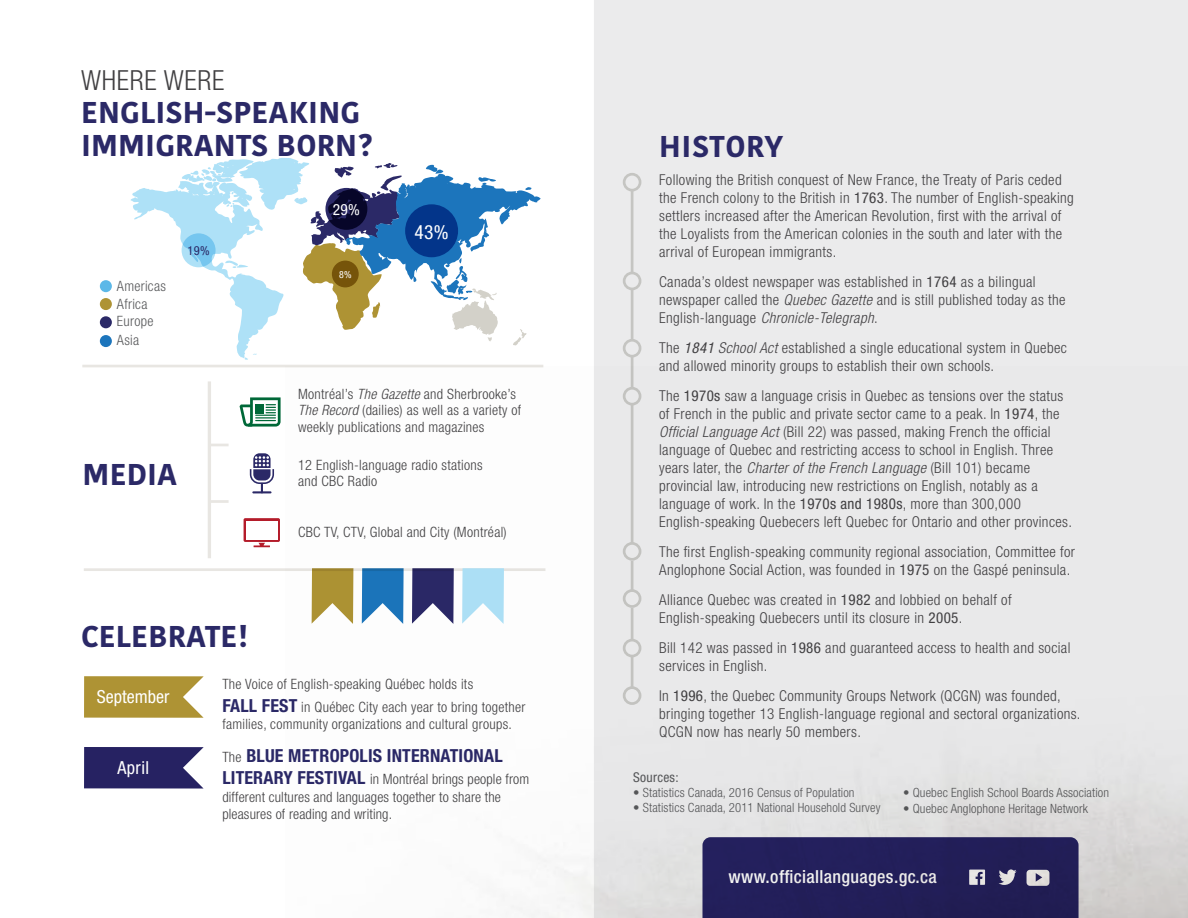
<style>
.page{position:relative;width:1188px;height:918px;background:#fff}
.page>*{position:absolute;margin:0;border:0;box-sizing:border-box;transform-origin:0 0}
.t1{font:700 30px/33px "Kohinoor Devanagari";letter-spacing:.005em;color:#2b2967}
.t2{font:700 30px "Kohinoor Devanagari";letter-spacing:.025em;color:#2b2967}
.t3{font:300 condensed 27.75px "Helvetica Neue LT Std";letter-spacing:.025em;color:#414042}
.t4{font:condensed 19.5px "Helvetica Neue LT Std";color:#fff}
.t5{font:700 condensed 18px "Helvetica Neue LT Std";letter-spacing:.01em;color:#2b2967}
.t6{font:500 condensed 18px "Helvetica Neue LT Std";letter-spacing:.02em;color:#fff}
.t7{font:condensed 18px "Helvetica Neue LT Std";color:#fff}
.t8{font:condensed 15.45px "Helvetica Neue LT Std";color:#fff}
.t9{font:300 condensed 15px/18px "Helvetica Neue LT Std";letter-spacing:.025em;color:#414042}
.t10{font:300 condensed 14.25px/16.5px "Helvetica Neue LT Std";letter-spacing:.02em;color:#414042}
.t11{font:300 condensed 14.25px "Helvetica Neue LT Std";letter-spacing:.02em;color:#58595b}
.t12{font:condensed 13.5px "Helvetica Neue LT Std";letter-spacing:.02em;color:#58595b}
.t13{font:300 condensed 12.75px "Helvetica Neue LT Std";letter-spacing:.01em;color:#58595b}
.t14{font:condensed 12.6px "Helvetica Neue LT Std";color:#2b2967}
.t15{font:condensed 9.9px "Helvetica Neue LT Std";color:#fff}
.s1{font-style:italic}
.s2{font-weight:700;font-size:18px;color:#2b2967}
.s3{font-weight:300;font-size:14.25px;color:#414042}
.s4{font-weight:400}
.s5{font-weight:400;font-style:italic}
</style>
<div class="page">
<div style="left:594px;top:0;width:594px;height:366px;background:#ebebec"></div>
<hr style="left:84px;top:568px;width:461px;height:3px;background:#e8e6e2">
<div style="left:623px;top:173px;width:18px;height:19px;border:3px solid #c5c5c2;border-radius:50%"></div>
<div style="left:623px;top:272px;width:18px;height:18px;border:3px solid #c5c5c2;border-radius:50%"></div>
<div style="left:623px;top:339px;width:18px;height:19px;border:3px solid #c5c5c2;border-radius:50%"></div>
<hr style="left:631px;top:190px;width:2px;height:83px;background:#c5c5c2">
<hr style="left:631px;top:289px;width:2px;height:51px;background:#c5c5c2">
<hr style="left:631px;top:356px;width:2px;height:32px;background:#c5c5c2">
<hr style="left:82px;top:365px;width:461px;height:2px;background:#e8e6e2">
<div style="left:100px;top:335px;width:12px;height:12px;background:#1c75bc;border-radius:50%"></div>
<div style="left:100px;top:316px;width:12px;height:12px;background:#2b2967;border-radius:50%"></div>
<div style="left:100px;top:298px;width:12px;height:12px;background:#ae9334;border-radius:50%"></div>
<div style="left:100px;top:280px;width:12px;height:12px;background:#5cb8e8;border-radius:50%"></div>
<svg style="left:84px;top:676px;width:120px;height:42px;background:#b69e48"></svg>
<svg style="left:84px;top:747px;width:120px;height:42px;background:#3c3872"></svg>
<svg style="left:254px;top:543px;width:16px;height:4px"></svg>
<div style="left:244px;top:518px;width:36px;height:24px;background:linear-gradient(to right,#b41c2a,#b41c2a);border-radius:2px"></div>
<div style="left:246px;top:521px;width:31px;height:18px;background:#fff"></div>
<svg style="left:250px;top:453px;width:24px;height:40px"></svg>
<svg style="left:240px;top:397px;width:41px;height:30px"></svg>
<hr style="left:208px;top:381px;width:3px;height:177px;background:#e8e6e2">
<hr style="left:209px;top:444px;width:20px;height:2px;background:#e8e6e2">
<hr style="left:209px;top:500px;width:20px;height:3px;background:#e8e6e2">
<svg style="left:130px;top:158px;width:411px;height:202px"></svg>
<img style="left:285px;top:366px;width:903px;height:552px">
<h2 class="t3" style="left:81px;top:65px;width:145px">WHERE WERE</h2>
<h1 class="t1" style="left:81px;top:96px;width:294px">ENGLISH-SPEAKING<br>IMMIGRANTS BORN?</h1>
<p class="t11" style="left:117px;top:278px;width:50px">Americas</p>
<p class="t11" style="left:117px;top:296px;width:32px">Africa</p>
<p class="t11" style="left:117px;top:332px;width:24px">Asia</p>
<p class="t11" style="left:117px;top:313px;width:38px">Europe</p>
<p class="t14" style="left:188px;top:244px;width:24px">19%</p>
<h1 class="t1" style="left:83px;top:457px;width:96px">MEDIA</h1>
<h1 class="t1" style="left:81px;top:620px;width:169px">CELEBRATE!</h1>
<p class="t8" style="left:333px;top:201px;width:29px">29%</p>
<p class="t15" style="left:339px;top:269px;width:14px">8%</p>
<h3 class="t4" style="left:414px;top:220px;width:36px">43%</h3>
<p class="t10" style="left:298px;top:385px;width:225px">Montréal’s <span class="s1">The Gazette</span> and Sherbrooke’s<br><span class="s1">The Record</span> (dailies) as well as a variety of weekly publications and magazines</p>
<p class="t10" style="left:298px;top:456px;width:186px">12 English-language radio stations and CBC Radio</p>
<p class="t10" style="left:298px;top:524px;width:210px">CBC TV, CTV, Global and City (Montréal)</p>
<p class="t7" style="left:97px;top:686px;width:74px">September</p>
<p class="t7" style="left:117px;top:757px;width:33px">April</p>
<p class="t10" style="left:222px;top:673px;width:305px;line-height:22.5px">The Voice of English-speaking Québec holds its<br><span class="s2">FALL FEST</span> in Québec City each year to bring together</p>
<p class="t10" style="left:222px;top:716px;width:291px">families, community organizations and cultural groups.</p>
<p class="t5" style="left:222px;top:744px;width:282px"><span class="s3">The</span> BLUE METROPOLIS INTERNATIONAL</p>
<p class="t10" style="left:222px;top:770px;width:308px;line-height:17.5px"><span class="s2">LITERARY FESTIVAL</span> in Montréal brings people from different cultures and languages together to share the pleasures of reading and writing.</p>
<h1 class="t2" style="left:659px;top:119px;width:126px">HISTORY</h1>
<p class="t9" style="left:659px;top:171px;width:416px">Following the British conquest of New France, the Treaty of Paris ceded the French colony to the British in <span class="s4">1763</span>. The number of English-speaking settlers increased after the American Revolution, first with the arrival of the Loyalists from the American colonies in the south and later with the arrival of European immigrants.</p>
<p class="t9" style="left:659px;top:273px;width:408px">Canada’s oldest newspaper was established in <span class="s4">1764</span> as a bilingual newspaper called the <span class="s1">Quebec Gazette</span> and is still published today as the<br>English-language <span class="s1">Chronicle-Telegraph</span>.</p>
<p class="t9" style="left:659px;top:339px;width:409px">The <span class="s5">1841</span> <span class="s1">School Act</span> established a single educational system in Quebec and allowed minority groups to establish their own schools.</p>
<p class="t9" style="left:659px;top:387px;width:414px">The <span class="s4">1970s</span> saw a language crisis in Quebec as tensions over the status of French in the public and private sector came to a peak. In <span class="s4">1974</span>, the <span class="s1">Official Language Act</span> (Bill 22) was passed, making French the official language of Quebec and restricting access to school in English. Three years later, the <span class="s1">Charter of the French Language</span> (Bill 101) became provincial law, introducing new restrictions on English, notably as a language of work. In the <span class="s4">1970s and 1980s</span>, more than 300,000<br>English-speaking Quebecers left Quebec for Ontario and other provinces.</p>
<p class="t9" style="left:659px;top:543px;width:417px">The first English-speaking community regional association, Committee for<br>Anglophone Social Action, was founded in <span class="s4">1975</span> on the Gaspé peninsula.</p>
<p class="t9" style="left:659px;top:591px;width:354px">Alliance Quebec was created in <span class="s4">1982</span> and lobbied on behalf of<br>English-speaking Quebecers until its closure in <span class="s4">2005</span>.</p>
<p class="t9" style="left:659px;top:639px;width:413px">Bill 142 was passed in <span class="s4">1986</span> and guaranteed access to health and social services in English.</p>
<p class="t9" style="left:659px;top:687px;width:423px">In <span class="s4">1996</span>, the Quebec Community Groups Network (QCGN) was founded, bringing together 13 English-language regional and sectoral organizations.<br>QCGN now has nearly 50 members.</p>
<p class="t12" style="left:633px;top:769px;width:47px">Sources:</p>
<p class="t13" style="left:633px;top:785px;width:223px">• Statistics Canada, 2016 Census of Population</p>
<p class="t13" style="left:633px;top:800px;width:249px">• Statistics Canada, 2011 National Household Survey</p>
<p class="t13" style="left:903px;top:786px;width:207px">• Quebec English School Boards Association</p>
<p class="t13" style="left:903px;top:801px;width:186px">• Quebec Anglophone Heritage Network</p>
<p class="t6" style="left:729px;top:866px;width:210px">www.officiallanguages.gc.ca</p>
</div>
